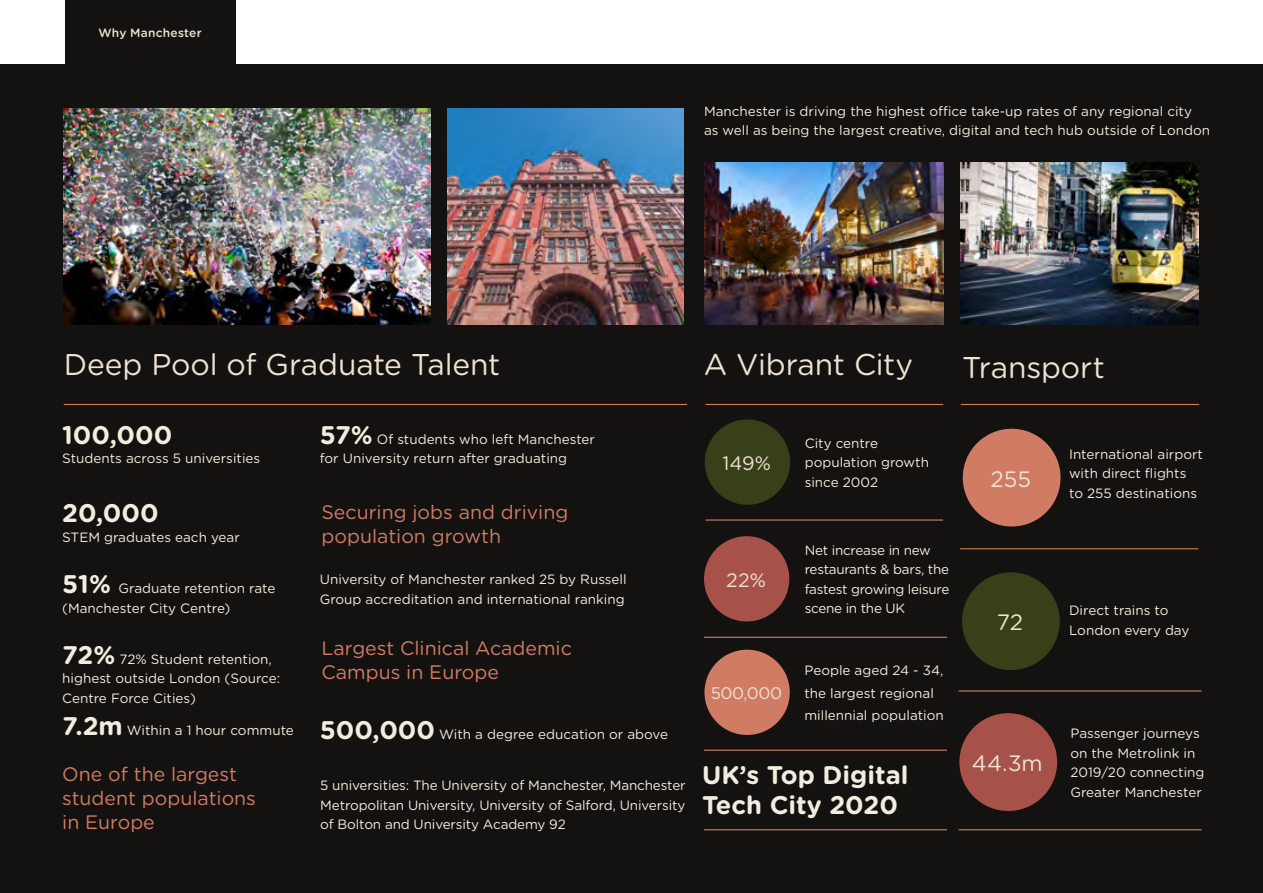
<style>
.page{position:relative;width:1263px;height:893px;background:#fff}
.page>*{position:absolute;margin:0;border:0;box-sizing:border-box;transform-origin:0 0}
.t1{font:30px "Gotham Rounded";letter-spacing:-.005em;color:#eee2d1}
.t2{font:700 25.5px/30.6px "Gotham Rounded";color:#f2edde}
.t3{font:22.2px "Gotham Rounded";letter-spacing:-.005em;color:#eee2d1}
.t4{font:19.5px/24px "Gotham Rounded";color:#d07b63}
.t5{font:19.35px "Gotham Rounded";color:#eee2d1}
.t6{font:16.8px "Gotham Rounded";letter-spacing:-.02em;color:#eee2d1}
.t7{font:13.5px/19.5px "Gotham Rounded";color:#f2edde}
.t8{font:13.5px/19.5px "Gotham Rounded";letter-spacing:-.02em;color:#f2edde}
.t9{font:500 12px "Gotham Rounded";letter-spacing:.02em;color:#eee2d1}
.s1{font-weight:700;font-size:25.5px}
</style>
<div class="page">
<div style="left:0;top:65px;width:1263px;height:828px;background:#141211"></div>
<hr style="left:706px;top:519px;width:237px;height:2px;background:#d07b63">
<hr style="left:960px;top:548px;width:238px;height:1px;background:#d07b63">
<hr style="left:958px;top:690px;width:244px;height:1px;background:#d07b63">
<hr style="left:958px;top:829px;width:244px;height:1px;background:#d07b63">
<hr style="left:704px;top:637px;width:243px;height:1px;background:#d07b63">
<hr style="left:704px;top:750px;width:243px;height:1px;background:#d07b63">
<hr style="left:704px;top:829px;width:243px;height:1px;background:#d07b63">
<hr style="left:706px;top:404px;width:237px;height:1px;background:#d07b63">
<hr style="left:64px;top:404px;width:623px;height:1px;background:#d07b63">
<hr style="left:961px;top:404px;width:238px;height:1px;background:#d07b63">
<img style="left:704px;top:162px;width:239px;height:162px">
<img style="left:960px;top:162px;width:238px;height:162px">
<img style="left:64px;top:108px;width:367px;height:216px">
<img style="left:448px;top:108px;width:235px;height:216px">
<div style="left:705px;top:419px;width:85px;height:86px;background:#38401a;border-radius:50%"></div>
<div style="left:962px;top:572px;width:98px;height:98px;background:#38401a;border-radius:50%"></div>
<div style="left:959px;top:713px;width:98px;height:98px;background:#a65149;border-radius:50%"></div>
<div style="left:704px;top:650px;width:86px;height:85px;background:#d07b63;border-radius:50%"></div>
<div style="left:963px;top:429px;width:97px;height:98px;background:#d07b63;border-radius:50%"></div>
<div style="left:704px;top:536px;width:85px;height:85px;background:#a65149;border-radius:50%"></div>
<div style="left:65px;top:0;width:170px;height:64px;background:#141211"></div>
<p class="t9" style="left:99px;top:24px;width:105px">Why Manchester</p>
<p class="t7" style="left:704px;top:100px;width:507px">Manchester is driving the highest office take-up rates of any regional city<br>as well as being the largest creative, digital and tech hub outside of London</p>
<h1 class="t1" style="left:64px;top:344px;width:438px">Deep Pool of Graduate Talent</h1>
<h1 class="t1" style="left:704px;top:344px;width:211px">A Vibrant City</h1>
<h1 class="t1" style="left:962px;top:347px;width:144px">Transport</h1>
<h2 class="t2" style="left:62px;top:419px;width:112px">100,000</h2>
<p class="t7" style="left:62px;top:448px;width:200px">Students across 5 universities</p>
<h2 class="t2" style="left:62px;top:497px;width:98px">20,000</h2>
<p class="t7" style="left:62px;top:527px;width:179px">STEM graduates each year</p>
<p class="t7" style="left:62px;top:578px;width:215px"><span class="s1">51%</span> Graduate retention rate (Manchester City Centre)</p>
<p class="t7" style="left:62px;top:649px;width:219px"><span class="s1">72%</span> 72% Student retention, highest outside London (Source:<br>Centre Force Cities)</p>
<p class="t7" style="left:62px;top:719px;width:233px"><span class="s1">7.2m</span> Within a 1 hour commute</p>
<h3 class="t4" style="left:62px;top:761px;width:195px">One of the largest student populations in Europe</h3>
<p class="t7" style="left:320px;top:429px;width:277px"><span class="s1">57%</span> Of students who left Manchester for University return after graduating</p>
<h3 class="t4" style="left:321px;top:499px;width:248px">Securing jobs and driving population growth</h3>
<p class="t7" style="left:320px;top:569px;width:308px">University of Manchester ranked 25 by Russell<br>Group accreditation and international ranking</p>
<h3 class="t4" style="left:321px;top:635px;width:252px">Largest Clinical Academic<br>Campus in Europe</h3>
<p class="t7" style="left:320px;top:724px;width:350px"><span class="s1">500,000</span> With a degree education or above</p>
<p class="t7" style="left:320px;top:775px;width:367px;text-align:justify">5 universities: The University of Manchester, Manchester Metropolitan University, University of Salford, University of Bolton and University Academy 92</p>
<h3 class="t5" style="left:722px;top:450px;width:50px">149%</h3>
<h3 class="t5" style="left:726px;top:566px;width:41px">22%</h3>
<p class="t6" style="left:711px;top:682px;width:73px">500,000</p>
<p class="t7" style="left:805px;top:433px;width:126px">City centre population growth since 2002</p>
<p class="t8" style="left:805px;top:540px;width:146px">Net increase in new restaurants &amp; bars, the fastest growing leisure scene in the UK</p>
<p class="t7" style="left:804px;top:659px;width:141px;line-height:22.5px">People aged 24 - 34, the largest regional millennial population</p>
<h2 class="t2" style="left:702px;top:758px;width:208px">UK’s Top Digital<br>Tech City 2020</h2>
<h3 class="t3" style="left:990px;top:463px;width:42px">255</h3>
<h3 class="t3" style="left:997px;top:607px;width:28px">72</h3>
<h3 class="t3" style="left:972px;top:748px;width:72px">44.3m</h3>
<p class="t7" style="left:1069px;top:444px;width:135px">International airport with direct flights to 255 destinations</p>
<p class="t7" style="left:1069px;top:600px;width:122px">Direct trains to<br>London every day</p>
<p class="t7" style="left:1070px;top:723px;width:136px">Passenger journeys on the Metrolink in<br>2019/20 connecting<br>Greater Manchester</p>
</div>
